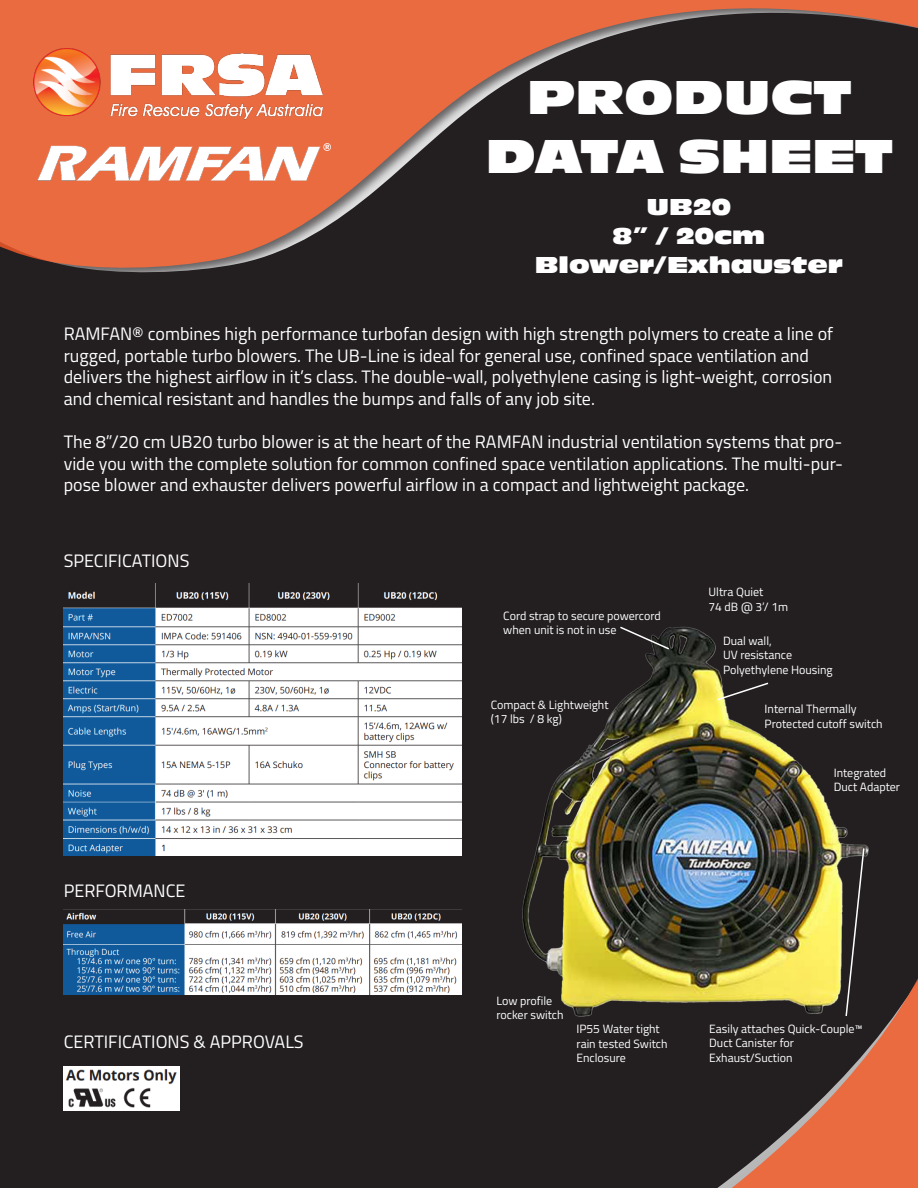
<style>
.page{position:relative;width:918px;height:1188px;background:#fff}
.page>*{position:absolute;margin:0;border:0;box-sizing:border-box;transform-origin:0 0}
.t1{font:49.5px "Antique Oli Nor D";color:#fff}
.t2{font:24px "Antique Oli Nor D";color:#fff}
.t3{font:18px/21.6px "Titillium Web";color:#fff}
.t4{font:12px "Titillium Web";color:#fff}
</style>
<div class="page">
<div style="left:0;top:281px;width:918px;height:907px;background:#231f20"></div>
<div style="left:0;top:0;width:918px;height:281px;background:#231f20"></div>
<svg style="left:0;top:0;width:918px;height:271px"></svg>
<img style="left:26px;top:41px;width:315px;height:88px">
<div style="left:652px;top:545px;width:266px;height:643px;background:#231f20"></div>
<svg style="left:717px;top:1096px;width:201px;height:92px;fill:#eb6b41"></svg>
<img style="left:64px;top:584px;width:292px;height:271px">
<img style="left:64px;top:910px;width:292px;height:85px">
<img style="left:64px;top:1066px;width:115px;height:44px">
<img style="left:356px;top:584px;width:562px;height:512px">
<svg style="left:716px;top:681px;width:54px;height:21px"></svg>
<svg style="left:618px;top:625px;width:53px;height:26px"></svg>
<svg style="left:845px;top:847px;width:20px;height:171px"></svg>
<img style="left:37px;top:144px;width:293px;height:37px">
<p class="t1" style="left:527px;top:69px;width:325px">PRODUCT</p>
<p class="t1" style="left:486px;top:128px;width:408px">DATA SHEET</p>
<p class="t2" style="left:647px;top:193px;width:86px">UB20</p>
<p class="t2" style="left:612px;top:222px;width:154px">8” / 20cm</p>
<p class="t2" style="left:535px;top:251px;width:310px">Blower/Exhauster</p>
<p class="t3" style="left:64px;top:322px;width:771px">RAMFAN® combines high performance turbofan design with high strength polymers to create a line of rugged, portable turbo blowers. The UB-Line is ideal for general use, confined space ventilation and</p>
<p class="t3" style="left:64px;top:365px;width:770px">delivers the highest airflow in it’s class. The double-wall, polyethylene casing is light-weight, corrosion and chemical resistant and handles the bumps and falls of any job site.</p>
<p class="t3" style="left:64px;top:430px;width:781px;text-align:justify">The 8”/20 cm UB20 turbo blower is at the heart of the RAMFAN industrial ventilation systems that pro&shy;vide you with the complete solution for common confined space ventilation applications. The multi-pur&shy;pose blower and exhauster delivers powerful airflow in a compact and lightweight package.</p>
<p class="t3" style="left:64px;top:549px;width:127px">SPECIFICATIONS</p>
<p class="t3" style="left:64px;top:879px;width:123px">PERFORMANCE</p>
<p class="t3" style="left:64px;top:1030px;width:242px">CERTIFICATIONS &amp; APPROVALS</p>
<p class="t4" style="left:503px;top:607px;width:159px">Cord strap to secure powercord</p>
<p class="t4" style="left:503px;top:621px;width:115px">when unit is not in use</p>
<p class="t4" style="left:491px;top:696px;width:119px">Compact &amp; Lightweight</p>
<p class="t4" style="left:491px;top:710px;width:73px">(17 lbs / 8 kg)</p>
<p class="t4" style="left:709px;top:583px;width:56px">Ultra Quiet</p>
<p class="t4" style="left:709px;top:598px;width:81px">74 dB @ 3’/ 1m</p>
<p class="t4" style="left:723px;top:632px;width:50px">Dual wall,</p>
<p class="t4" style="left:723px;top:646px;width:71px">UV resistance</p>
<p class="t4" style="left:723px;top:661px;width:111px">Polyethylene Housing</p>
<p class="t4" style="left:765px;top:700px;width:94px">Internal Thermally</p>
<p class="t4" style="left:765px;top:715px;width:120px">Protected cutoff switch</p>
<p class="t4" style="left:834px;top:764px;width:54px">Integrated</p>
<p class="t4" style="left:834px;top:778px;width:68px">Duct Adapter</p>
<p class="t4" style="left:496px;top:992px;width:57px">Low profile</p>
<p class="t4" style="left:496px;top:1007px;width:69px">rocker switch</p>
<p class="t4" style="left:577px;top:1020px;width:85px">IP55 Water tight</p>
<p class="t4" style="left:577px;top:1035px;width:93px">rain tested Switch</p>
<p class="t4" style="left:577px;top:1049px;width:51px">Enclosure</p>
<p class="t4" style="left:709px;top:1020px;width:155px">Easily attaches Quick-Couple™</p>
<p class="t4" style="left:709px;top:1034px;width:86px">Duct Canister for</p>
<p class="t4" style="left:709px;top:1049px;width:85px">Exhaust/Suction</p>
</div>
